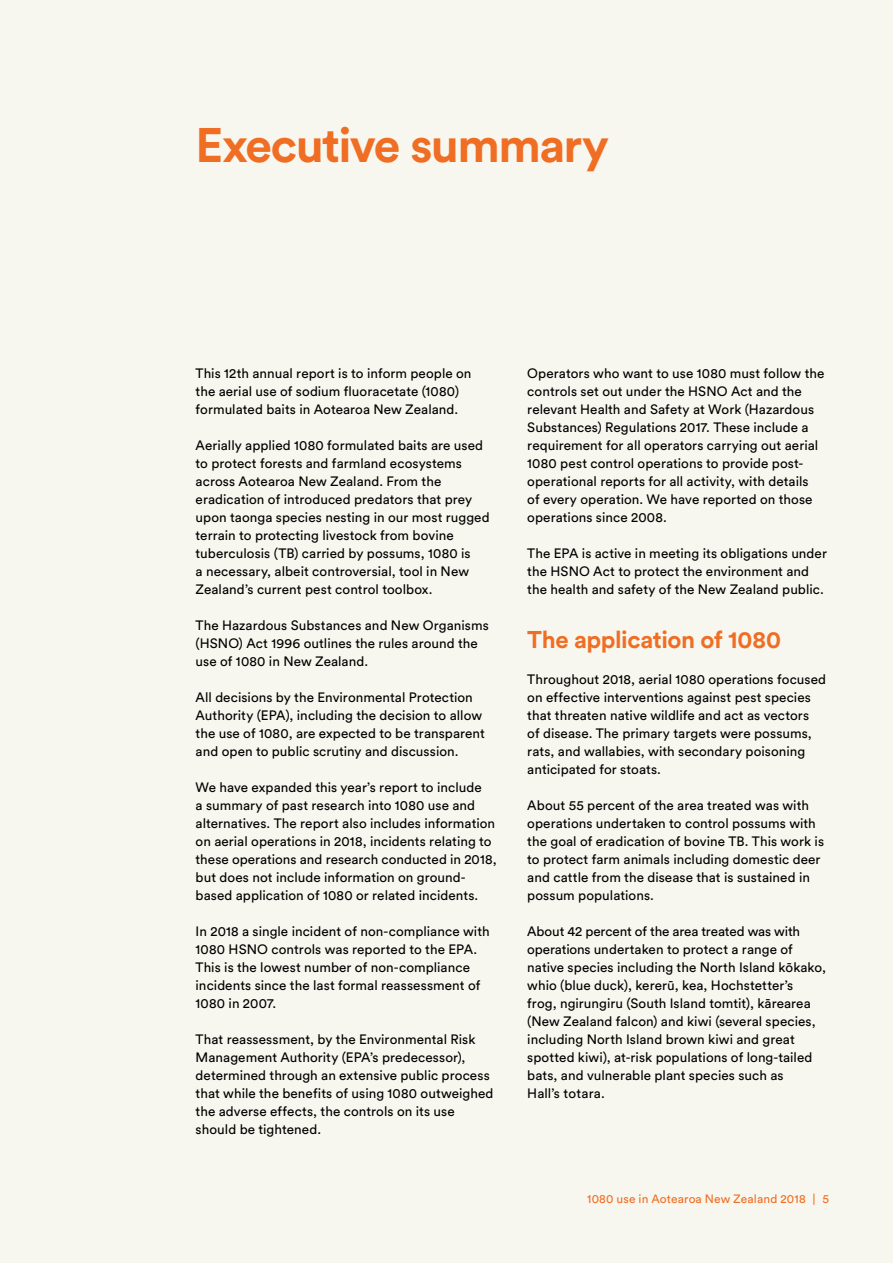
<style>
.page{position:relative;width:893px;height:1263px;background:#f8f7ef}
.page>*{position:absolute;margin:0;border:0;box-sizing:border-box;transform-origin:0 0}
.t1{font:700 48px "Circular Pro";letter-spacing:-.035em;color:#ef6e24}
.t2{font:700 24px "Circular Pro";letter-spacing:-.015em;color:#ef6e24}
.t3{font:13.5px/18px "Circular Pro";letter-spacing:.005em;color:#000}
.t4{font:12px "Circular Pro";letter-spacing:.01em;color:#ef6e24}
</style>
<div class="page">
<h1 class="t1" style="left:196px;top:112px;width:415px">Executive summary</h1>
<p class="t3" style="left:196px;top:364px;width:277px">This 12th annual report is to inform people on the aerial use of sodium fluoracetate (1080) formulated baits in Aotearoa New Zealand.</p>
<p class="t3" style="left:196px;top:436px;width:296px">Aerially applied 1080 formulated baits are used to protect forests and farmland ecosystems across Aotearoa New Zealand. From the eradication of introduced predators that prey upon taonga species nesting in our most rugged terrain to protecting livestock from bovine tuberculosis (TB) carried by possums, 1080 is<br>a necessary, albeit controversial, tool in New Zealand’s current pest control toolbox.</p>
<p class="t3" style="left:196px;top:616px;width:295px">The Hazardous Substances and New Organisms (HSNO) Act 1996 outlines the rules around the use of 1080 in New Zealand.</p>
<p class="t3" style="left:196px;top:688px;width:291px">All decisions by the Environmental Protection Authority (EPA), including the decision to allow the use of 1080, are expected to be transparent and open to public scrutiny and discussion.</p>
<p class="t3" style="left:196px;top:778px;width:303px">We have expanded this year’s report to include<br>a summary of past research into 1080 use and alternatives. The report also includes information on aerial operations in 2018, incidents relating to these operations and research conducted in 2018, but does not include information on ground&shy;based application of 1080 or related incidents.</p>
<p class="t3" style="left:196px;top:922px;width:296px">In 2018 a single incident of non-compliance with 1080 HSNO controls was reported to the EPA.<br>This is the lowest number of non-compliance incidents since the last formal reassessment of 1080 in 2007.</p>
<p class="t3" style="left:196px;top:1030px;width:299px">That reassessment, by the Environmental Risk Management Authority (EPA’s predecessor), determined through an extensive public process that while the benefits of using 1080 outweighed the adverse effects, the controls on its use should be tightened.</p>
<p class="t3" style="left:527px;top:364px;width:299px">Operators who want to use 1080 must follow the controls set out under the HSNO Act and the relevant Health and Safety at Work (Hazardous Substances) Regulations 2017. These include a requirement for all operators carrying out aerial 1080 pest control operations to provide post&shy;operational reports for all activity, with details of every operation. We have reported on those operations since 2008.</p>
<p class="t3" style="left:527px;top:544px;width:301px">The EPA is active in meeting its obligations under the HSNO Act to protect the environment and the health and safety of the New Zealand public.</p>
<h2 class="t2" style="left:527px;top:623px;width:255px">The application of 1080</h2>
<p class="t3" style="left:527px;top:670px;width:300px">Throughout 2018, aerial 1080 operations focused on effective interventions against pest species that threaten native wildlife and act as vectors<br>of disease. The primary targets were possums, rats, and wallabies, with secondary poisoning anticipated for stoats.</p>
<p class="t3" style="left:527px;top:796px;width:298px">About 55 percent of the area treated was with operations undertaken to control possums with the goal of eradication of bovine TB. This work is to protect farm animals including domestic deer and cattle from the disease that is sustained in possum populations.</p>
<p class="t3" style="left:527px;top:922px;width:300px">About 42 percent of the area treated was with operations undertaken to protect a range of native species including the North Island kōkako, whio (blue duck), kererū, kea, Hochstetter’s frog, ngirungiru (South Island tomtit), kārearea (New Zealand falcon) and kiwi (several species, including North Island brown kiwi and great spotted kiwi), at-risk populations of long-tailed bats, and vulnerable plant species such as<br>Hall’s totara.</p>
<p class="t4" style="left:587px;top:1191px;width:243px">1080 use in Aotearoa New Zealand 2018 | 5</p>
</div>
